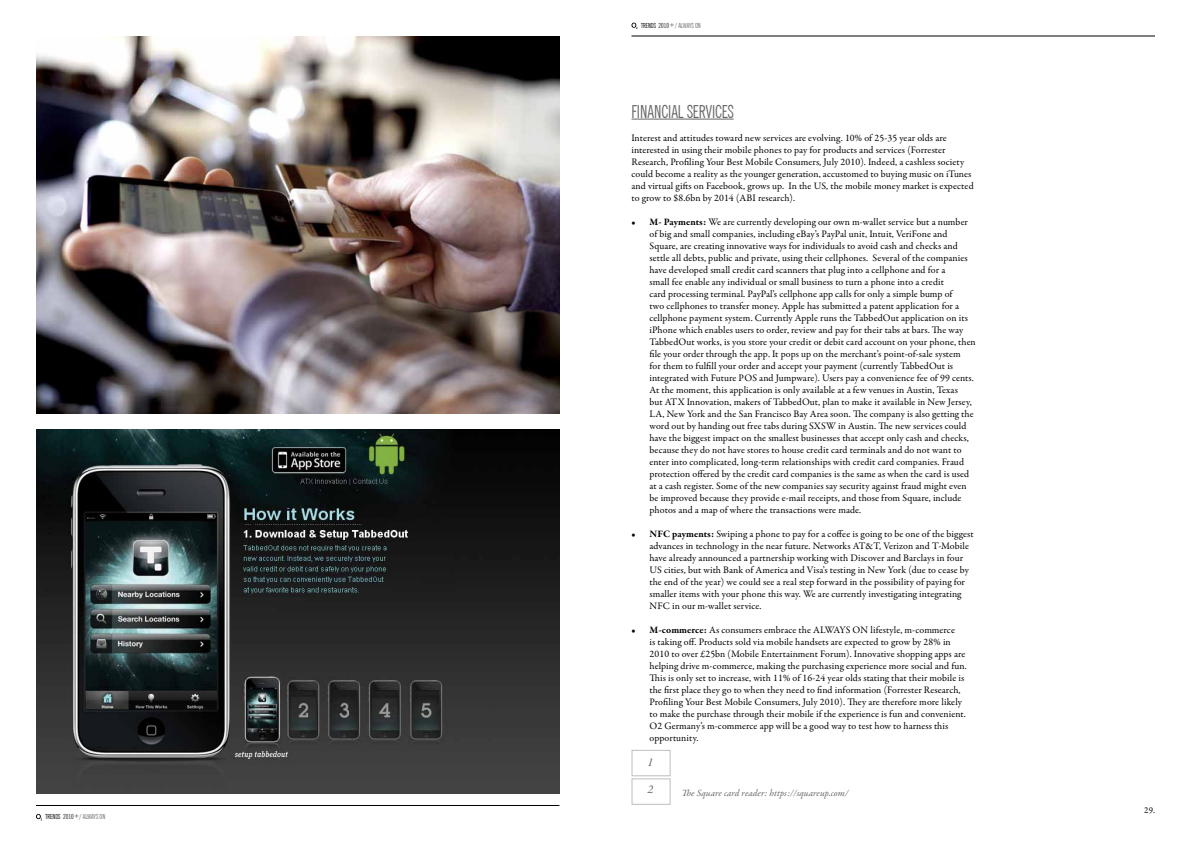
<style>
.page{position:relative;width:1191px;height:842px;background:#fff}
.page>*{position:absolute;margin:0;border:0;box-sizing:border-box;transform-origin:0 0}
.t1{font:extra-condensed 18px "News Gothic BT";color:#636466}
.t2{font:italic 12px "Garamond Premr Pro";color:#636466}
.t3{font:10px/12px "Garamond Premr Pro";letter-spacing:.01em;color:#000}
.t4{font:italic 9.6px "Garamond Premr Pro";letter-spacing:.01em;color:#636466}
.t5{font:9px "Garamond Premr Pro";color:#000}
.t6{font:extra-condensed 7px "News Gothic BT";color:#000}
.s1{color:#636466}
.s2{font-weight:700}
</style>
<div class="page">
<svg style="left:631px;top:23px;width:6px;height:6px"></svg>
<svg style="left:36px;top:814px;width:6px;height:6px"></svg>
<hr style="left:631px;top:119px;width:102px;height:1px;background:#636466">
<img style="left:36px;top:429px;width:523px;height:365px">
<img style="left:36px;top:36px;width:523px;height:378px">
<hr style="left:631px;top:36px;width:524px;height:1px;background:#000">
<hr style="left:36px;top:805px;width:523px;height:1px;background:#000">
<div style="left:632px;top:750px;width:38px;height:26px;border:1px solid #bcbec0"></div>
<div style="left:632px;top:779px;width:38px;height:25px;border:1px solid #bcbec0"></div>
<p class="t6" style="left:46px;top:812px;width:61px">TRENDS 2010+<span class="s1">/ ALWAYS ON</span></p>
<p class="t6" style="left:641px;top:22px;width:61px">TRENDS 2010+<span class="s1">/ ALWAYS ON</span></p>
<h1 class="t1" style="left:631px;top:100px;width:104px">FINANCIAL SERVICES</h1>
<p class="t3" style="left:631px;top:132px;width:344px">Interest and attitudes toward new services are evolving. 10% of 25-35 year olds are interested in using their mobile phones to pay for products and services (Forrester Research, Profiling Your Best Mobile Consumers, July 2010). Indeed, a cashless society could become a reality as the younger generation, accustomed to buying music on iTunes and virtual gifts on Facebook, grows up. In the US, the mobile money market is expected to grow to $8.6bn by 2014 (ABI research).</p>
<p class="t3" style="left:649px;top:216px;width:328px;text-indent:-18px"><span class="s2">• M- Payments:</span> We are currently developing our own m-wallet service but a number of big and small companies, including eBay’s PayPal unit, Intuit, VeriFone and Square, are creating innovative ways for individuals to avoid cash and checks and settle all debts, public and private, using their cellphones. Several of the companies have developed small credit card scanners that plug into a cellphone and for a<br>small fee enable any individual or small business to turn a phone into a credit<br>card processing terminal. PayPal’s cellphone app calls for only a simple bump of<br>two cellphones to transfer money. Apple has submitted a patent application for a cellphone payment system. Currently Apple runs the TabbedOut application on its iPhone which enables users to order, review and pay for their tabs at bars. The way TabbedOut works, is you store your credit or debit card account on your phone, then file your order through the app. It pops up on the merchant’s point-of-sale system<br>for them to fulfill your order and accept your payment (currently TabbedOut is integrated with Future POS and Jumpware). Users pay a convenience fee of 99 cents.<br>At the moment, this application is only available at a few venues in Austin, Texas<br>but ATX Innovation, makers of TabbedOut, plan to make it available in New Jersey, LA, New York and the San Francisco Bay Area soon. The company is also getting the word out by handing out free tabs during SXSW in Austin. The new services could have the biggest impact on the smallest businesses that accept only cash and checks, because they do not have stores to house credit card terminals and do not want to enter into complicated, long-term relationships with credit card companies. Fraud protection offered by the credit card companies is the same as when the card is used at a cash register. Some of the new companies say security against fraud might even be improved because they provide e-mail receipts, and those from Square, include photos and a map of where the transactions were made.</p>
<p class="t3" style="left:649px;top:528px;width:326px;text-indent:-18px"><span class="s2">• NFC payments:</span> Swiping a phone to pay for a coffee is going to be one of the biggest advances in technology in the near future. Networks AT&amp;T, Verizon and T-Mobile have already announced a partnership working with Discover and Barclays in four US cities, but with Bank of America and Visa’s testing in New York (due to cease by the end of the year) we could see a real step forward in the possibility of paying for smaller items with your phone this way. We are currently investigating integrating NFC in our m-wallet service.</p>
<p class="t3" style="left:649px;top:624px;width:319px;text-indent:-18px"><span class="s2">• M-commerce:</span> As consumers embrace the ALWAYS ON lifestyle, m-commerce<br>is taking off. Products sold via mobile handsets are expected to grow by 28% in 2010 to over £25bn (Mobile Entertainment Forum). Innovative shopping apps are helping drive m-commerce, making the purchasing experience more social and fun.<br>This is only set to increase, with 11% of 16-24 year olds stating that their mobile is the first place they go to when they need to find information (Forrester Research, Profiling Your Best Mobile Consumers, July 2010). They are therefore more likely to make the purchase through their mobile if the experience is fun and convenient.<br>O2 Germany’s m-commerce app will be a good way to test how to harness this opportunity.</p>
<p class="t2" style="left:647px;top:754px;width:7px">1</p>
<p class="t2" style="left:647px;top:782px;width:7px">2</p>
<p class="t4" style="left:681px;top:787px;width:168px">The Square card reader: https://squareup.com/</p>
<p class="t5" style="left:1144px;top:804px;width:12px">29.</p>
</div>
